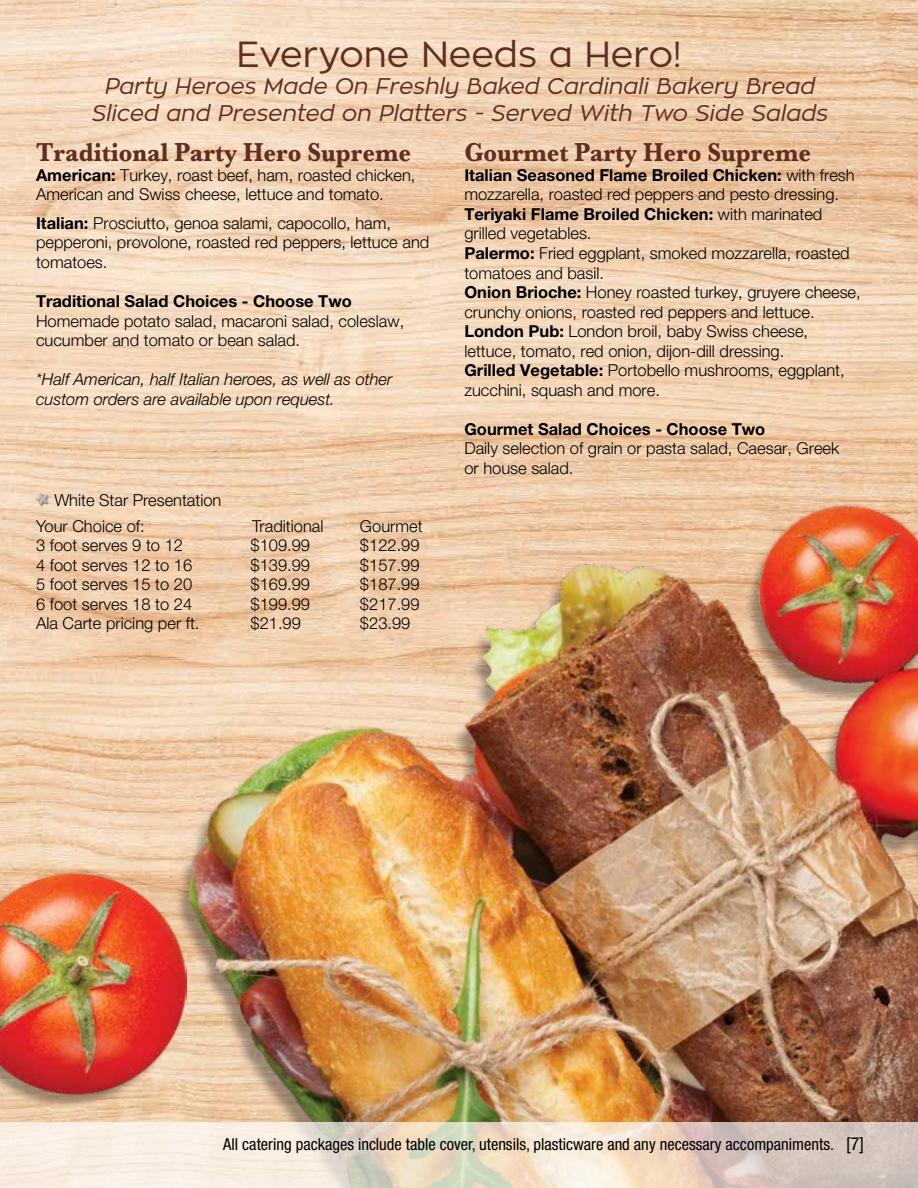
<style>
.page{position:relative;width:918px;height:1188px;background:#fff}
.page>*{position:absolute;margin:0;border:0;box-sizing:border-box;transform-origin:0 0}
.t1{font:36px "Zona Pro";color:#612e20}
.t2{font:700 27px "Baskerville";color:#612e20;scale:.9 1}
.t3{font:italic 22.5px/27px "Zona Pro";color:#612e20;text-align:center}
.t4{font:300 16.5px/19.5px "Helvetica Neue LT Std";color:#000}
.t5{font:condensed 16.5px "Helvetica Neue LT Std";color:#000}
.t6{font:italic 300 16.5px/19.5px "Helvetica Neue LT Std";color:#000}
.t7{font:700 16.5px "Helvetica Neue LT Std";color:#000}
.s1{font-weight:700}
.s2{font-size:18px}
</style>
<div class="page">
<img style="left:0;top:0;width:918px;height:1122px">
<img style="left:38px;top:331px;width:880px;height:791px">
<div style="left:0;top:874px;width:184px;height:235px;background:#000;opacity:.35"></div>
<img style="left:0;top:873px;width:186px;height:222px">
<div style="left:36px;top:494px;width:13px;height:13px;background:#000;opacity:.4"></div>
<svg style="left:35px;top:493px;width:13px;height:13px"></svg>
<svg style="left:0;top:1122px;width:918px;height:66px;background:#e9dcce"></svg>
<h1 class="t1" style="left:237px;top:31px;width:446px">Everyone Needs a Hero!</h1>
<h3 class="t3" style="left:91px;top:72px;width:738px">Party Heroes Made On Freshly Baked Cardinali Bakery Bread<br>Sliced and Presented on Platters - Served With Two Side Salads</h3>
<h2 class="t2" style="left:36px;top:137px;width:418px">Traditional Party Hero Supreme</h2>
<p class="t4" style="left:36px;top:165px;width:381px"><span class="s1">American:</span> Turkey, roast beef, ham, roasted chicken,<br>American and Swiss cheese, lettuce and tomato.</p>
<p class="t4" style="left:36px;top:213px;width:395px"><span class="s1">Italian:</span> Prosciutto, genoa salami, capocollo, ham, pepperoni, provolone, roasted red peppers, lettuce and tomatoes.</p>
<p class="t7" style="left:36px;top:291px;width:317px">Traditional Salad Choices - Choose Two</p>
<p class="t4" style="left:36px;top:311px;width:370px">Homemade potato salad, macaroni salad, coleslaw, cucumber and tomato or bean salad.</p>
<p class="t6" style="left:36px;top:369px;width:358px">*Half American, half Italian heroes, as well as other custom orders are available upon request.</p>
<h2 class="t2" style="left:464px;top:137px;width:387px">Gourmet Party Hero Supreme</h2>
<p class="t4" style="left:464px;top:165px;width:398px"><span class="s1">Italian Seasoned Flame Broiled Chicken:</span> with fresh mozzarella, roasted red peppers and pesto dressing.<br><span class="s1">Teriyaki Flame Broiled Chicken:</span> with marinated grilled vegetables.<br><span class="s1">Palermo:</span> Fried eggplant, smoked mozzarella, roasted tomatoes and basil.<br><span class="s1">Onion Brioche:</span> Honey roasted turkey, gruyere cheese, crunchy onions, roasted red peppers and lettuce.<br><span class="s1">London Pub:</span> London broil, baby Swiss cheese, lettuce, tomato, red onion, dijon-dill dressing.<br><span class="s1">Grilled Vegetable:</span> Portobello mushrooms, eggplant, zucchini, squash and more.</p>
<p class="t7" style="left:464px;top:418px;width:302px">Gourmet Salad Choices - Choose Two</p>
<p class="t4" style="left:464px;top:438px;width:377px">Daily selection of grain or pasta salad, Caesar, Greek or house salad.</p>
<p class="t4" style="left:36px;top:487px;width:187px;line-height:25.5px;text-indent:18px">White Star Presentation<br>Your Choice of:</p>
<p class="t4" style="left:252px;top:516px;width:73px">Traditional</p>
<p class="t4" style="left:360px;top:516px;width:64px">Gourmet</p>
<p class="t4" style="left:36px;top:535px;width:149px">3 foot serves 9 to 12</p>
<p class="t4" style="left:250px;top:535px;width:61px">$109.99</p>
<p class="t4" style="left:360px;top:535px;width:61px">$122.99</p>
<p class="t4" style="left:36px;top:555px;width:158px">4 foot serves 12 to 16</p>
<p class="t4" style="left:250px;top:555px;width:61px">$139.99</p>
<p class="t4" style="left:360px;top:555px;width:61px">$157.99</p>
<p class="t4" style="left:36px;top:574px;width:158px">5 foot serves 15 to 20</p>
<p class="t4" style="left:250px;top:574px;width:61px">$169.99</p>
<p class="t4" style="left:360px;top:574px;width:61px">$187.99</p>
<p class="t4" style="left:36px;top:594px;width:158px">6 foot serves 18 to 24</p>
<p class="t4" style="left:250px;top:594px;width:61px">$199.99</p>
<p class="t4" style="left:360px;top:594px;width:61px">$217.99</p>
<p class="t4" style="left:36px;top:613px;width:165px">Ala Carte pricing per ft.</p>
<p class="t4" style="left:250px;top:613px;width:52px">$21.99</p>
<p class="t4" style="left:360px;top:613px;width:52px">$23.99</p>
<p class="t5" style="left:223px;top:1134px;width:642px">All catering packages include table cover, utensils, plasticware and any necessary accompaniments. <span class="s2">[7]</span></p>
</div>
